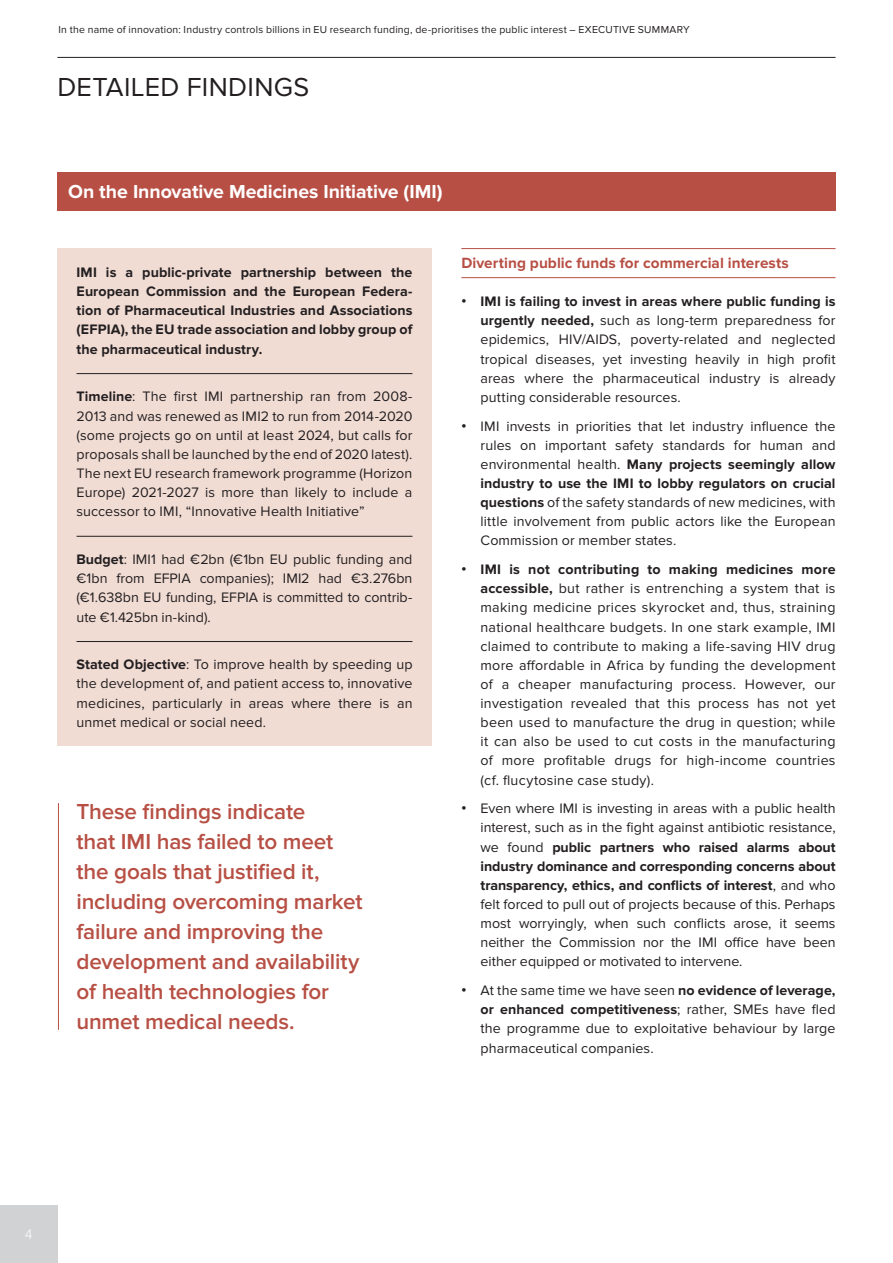
<style>
.page{position:relative;width:893px;height:1263px;background:#fff}
.page>*{position:absolute;margin:0;border:0;box-sizing:border-box;transform-origin:0 0}
.body{font:27px "Proxima Nova";letter-spacing:.01em;color:#231f20}
.pull-quote{font:600 22.5px/30px "Proxima Nova";letter-spacing:-.01em;color:#b74f44}
.body-2{font:700 19.5px "Proxima Nova";letter-spacing:-.005em;color:#fff}
.t1{font:700 15.3px "Proxima Nova";letter-spacing:.005em;color:#b74f44}
.body-3{font:14.25px/19.2px "Proxima Nova";letter-spacing:.01em;color:#231f20;text-align:justify}
.body-4{font:700 14.25px/19.2px "Proxima Nova";letter-spacing:.005em;color:#231f20;text-align:justify}
.body-5{font:300 14.25px "Proxima Nova";color:#fff}
.t2{font:10.5px "Proxima Nova";letter-spacing:.02em;color:#231f20}
.s1{font-weight:700}
.s2{font-family:"Arial"}
</style>
<div class="page">
<hr style="left:57px;top:57px;width:779px;height:1px;background:#231f20">
<div style="left:0;top:1205px;width:57px;height:58px;background:#d1d2d4"></div>
<div style="left:57px;top:248px;width:375px;height:498px;background:#f1dcd4"></div>
<hr style="left:77px;top:373px;width:335px;height:1px;background:#231f20">
<hr style="left:77px;top:536px;width:335px;height:1px;background:#231f20">
<hr style="left:77px;top:641px;width:335px;height:1px;background:#231f20">
<hr style="left:461px;top:248px;width:375px;height:1px;background:#b74f44">
<hr style="left:461px;top:277px;width:375px;height:1px;background:#b74f44">
<div style="left:57px;top:172px;width:779px;height:38px;background:#b74f44"></div>
<hr style="left:58px;top:803px;width:1px;height:227px;background:#b74f44">
<p class="t2" style="left:58px;top:24px;width:633px">In the name of innovation: Industry controls billions in EU research funding, de-prioritises the public interest – EXECUTIVE SUMMARY</p>
<p class="body" style="left:57px;top:71px;width:253px">DETAILED FINDINGS</p>
<p class="body-2" style="left:68px;top:180px;width:376px">On the Innovative Medicines Initiative (IMI)</p>
<p class="body-4" style="left:77px;top:263px;width:337px">IMI is a public-private partnership between the European Commission and the European Federa&shy;tion of Pharmaceutical Industries and Associations (EFPIA), the EU trade association and lobby group of the pharmaceutical industry.</p>
<p class="body-3" style="left:77px;top:387px;width:337px"><span class="s1">Timeline</span>: The first IMI partnership ran from 2008- 2013 and was renewed as IMI2 to run from 2014-2020 (some projects go on until at least 2024, but calls for proposals shall be launched by the end of 2020 latest).<br>The next EU research framework programme (Horizon Europe) 2021-2027 is more than likely to include a successor to IMI, “Innovative Health Initiative”</p>
<p class="body-3" style="left:77px;top:550px;width:337px"><span class="s1">Budget</span>: IMI1 had €2bn (€1bn EU public funding and €1bn from EFPIA companies); IMI2 had €3.276bn (€1.638bn EU funding, EFPIA is committed to contrib&shy;ute €1.425bn in-kind).</p>
<p class="body-3" style="left:77px;top:655px;width:337px"><span class="s1">Stated Objective</span>: To improve health by speeding up the development of, and patient access to, innovative medicines, particularly in areas where there is an unmet medical or social need.</p>
<p class="pull-quote" style="left:77px;top:797px;width:288px">These findings indicate<br>that IMI has failed to meet the goals that justified it, including overcoming market failure and improving the development and availability of health technologies for unmet medical needs.</p>
<p class="t1" style="left:461px;top:254px;width:329px">Diverting public funds for commercial interests</p>
<p class="body-3" style="left:480px;top:292px;width:357px;text-indent:-19px"><span class="s2">•</span> <span class="s1">IMI is failing to invest in areas where public funding is urgently needed,</span> such as long-term preparedness for epidemics, HIV/AIDS, poverty-related and neglected tropical diseases, yet investing heavily in high profit areas where the pharmaceutical industry is already putting considerable resources.</p>
<p class="body-3" style="left:480px;top:416px;width:357px;text-indent:-19px"><span class="s2">•</span> IMI invests in priorities that let industry influence the rules on important safety standards for human and environmental health. <span class="s1">Many projects seemingly allow industry to use the IMI to lobby regulators on crucial questions</span> of the safety standards of new medicines, with little involvement from public actors like the European Commission or member states.</p>
<p class="body-3" style="left:480px;top:560px;width:357px;text-indent:-19px"><span class="s2">•</span> <span class="s1">IMI is not contributing to making medicines more accessible,</span> but rather is entrenching a system that is making medicine prices skyrocket and, thus, straining national healthcare budgets. In one stark example, IMI claimed to contribute to making a life-saving HIV drug more affordable in Africa by funding the development of a cheaper manufacturing process. However, our investigation revealed that this process has not yet been used to manufacture the drug in question; while it can also be used to cut costs in the manufacturing of more profitable drugs for high-income countries (cf. flucytosine case study).</p>
<p class="body-3" style="left:480px;top:799px;width:357px;text-indent:-19px"><span class="s2">•</span> Even where IMI is investing in areas with a public health interest, such as in the fight against antibiotic resistance, we found <span class="s1">public partners who raised alarms about industry dominance and corresponding concerns about transparency, ethics, and conflicts of interest</span>, and who felt forced to pull out of projects because of this. Perhaps most worryingly, when such conflicts arose, it seems neither the Commission nor the IMI office have been either equipped or motivated to intervene.</p>
<p class="body-3" style="left:480px;top:981px;width:357px;text-indent:-19px"><span class="s2">•</span> At the same time we have seen <span class="s1">no evidence of leverage, or enhanced competitiveness</span>; rather, SMEs have fled the programme due to exploitative behaviour by large pharmaceutical companies.</p>
<p class="body-5" style="left:25px;top:1226px;width:9px">4</p>
</div>
